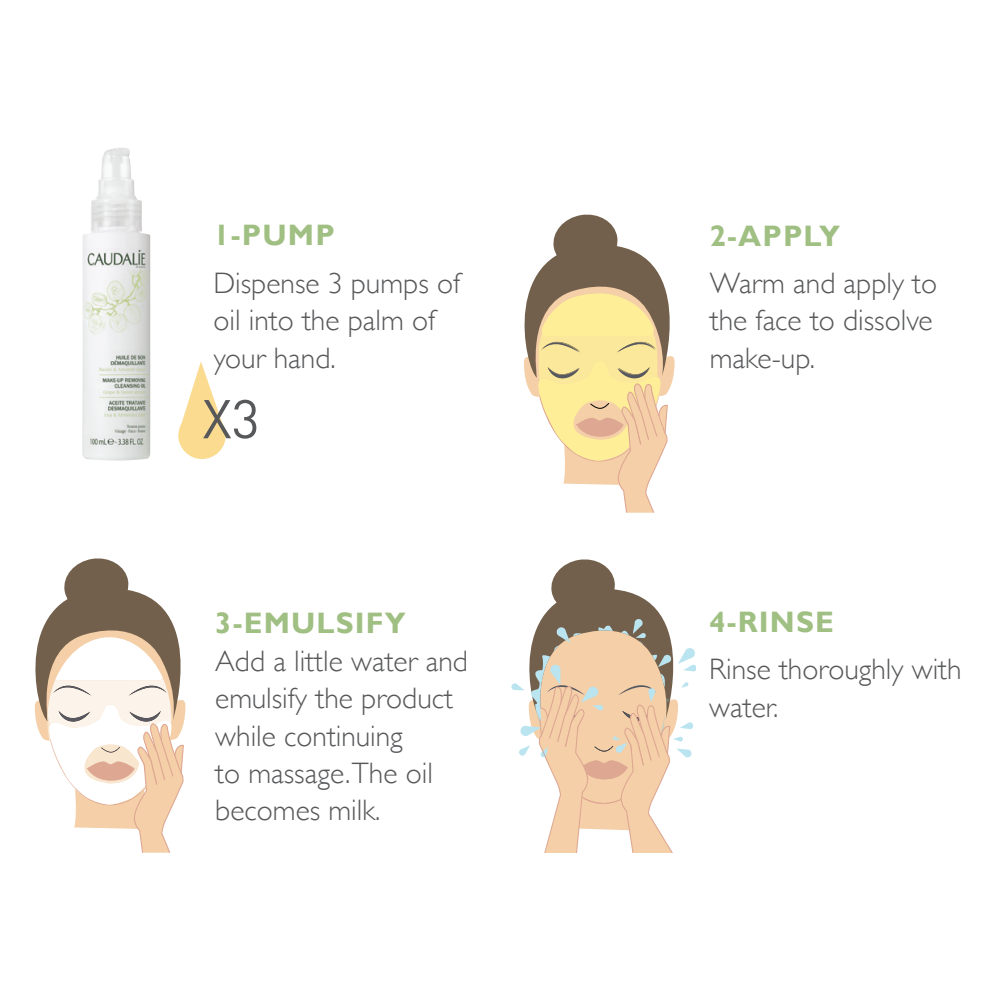
<style>
.page{position:relative;width:1000px;height:1000px;background:#fff}
.page>*{position:absolute;margin:0;border:0;box-sizing:border-box;transform-origin:0 0}
.t1{font:53.7px "DIN";color:#57585a}
.t2{font:300 29.55px/37.5px "Gill Sans";color:#57585a}
.t3{font:700 29.55px "Gill Sans";letter-spacing:.04em;color:#a0bf82}
</style>
<div class="page">
<img style="left:82px;top:148px;width:68px;height:313px">
<svg style="left:178px;top:361px;width:48px;height:98px"></svg>
<svg style="left:34px;top:558px;width:152px;height:295px"></svg>
<svg style="left:524px;top:214px;width:151px;height:299px"></svg>
<svg style="left:511px;top:559px;width:185px;height:293px"></svg>
<p class="t3" style="left:213px;top:218px;width:123px">1-PUMP</p>
<p class="t2" style="left:213px;top:263px;width:248px">Dispense 3 pumps of oil into the palm of your hand.</p>
<h1 class="t1" style="left:202px;top:385px;width:59px">X3</h1>
<p class="t3" style="left:215px;top:605px;width:192px">3-EMULSIFY</p>
<p class="t2" style="left:215px;top:641px;width:254px">Add a little water and emulsify the product while continuing<br>to massage.The oil becomes milk.</p>
<p class="t3" style="left:710px;top:218px;width:132px">2-APPLY</p>
<p class="t2" style="left:710px;top:263px;width:229px">Warm and apply to the face to dissolve make-up.</p>
<p class="t3" style="left:709px;top:604px;width:126px">4-RINSE</p>
<p class="t2" style="left:709px;top:649px;width:254px">Rinse thoroughly with water.</p>
</div>
